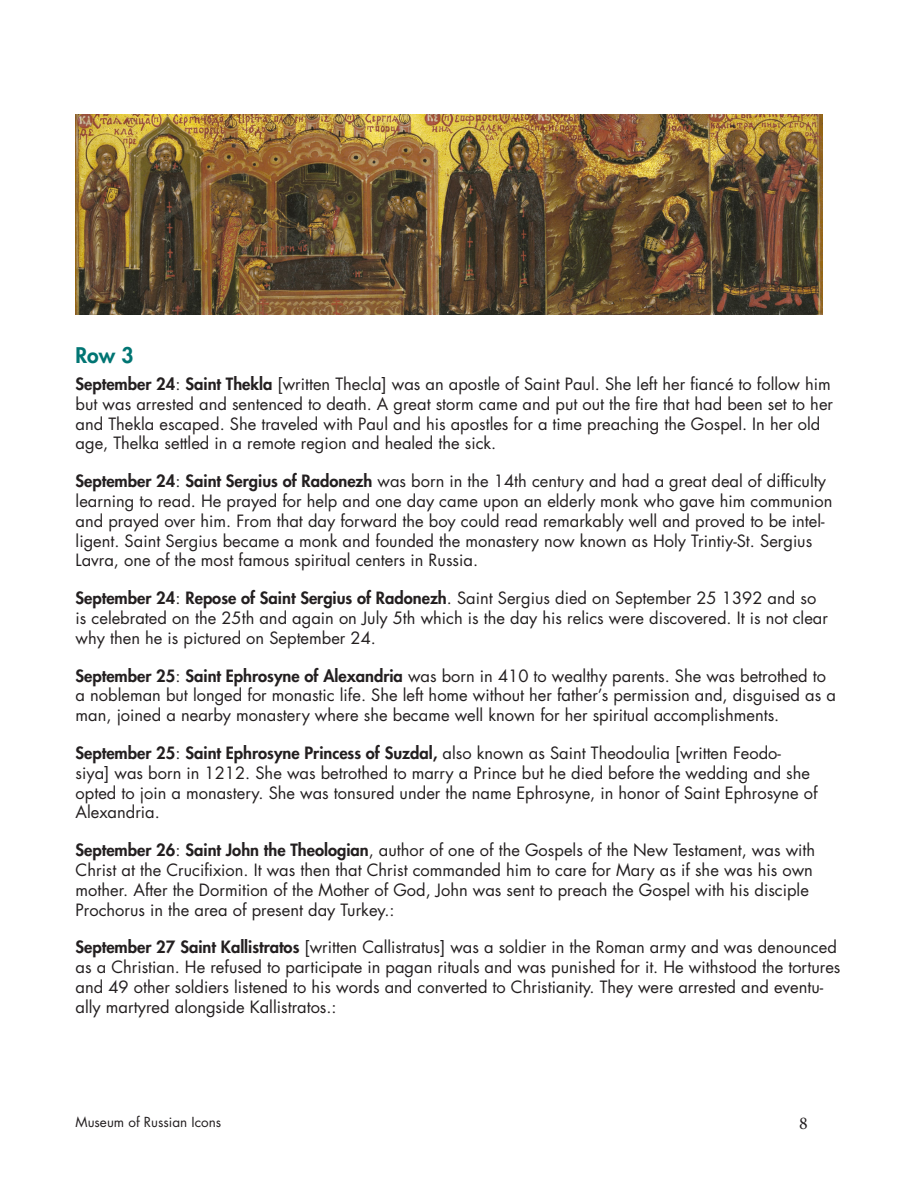
<style>
.page{position:relative;width:918px;height:1188px;background:#fff}
.page>*{position:absolute;margin:0;border:0;box-sizing:border-box;transform-origin:0 0}
.Side{font:800 21px "Futura Std";color:#007573}
.t1{font:18px "Minion Pro";color:#231f20}
.text{font:16.5px/19.8px "Futura Std";color:#231f20}
.t2{font:13.5px "Futura Std";color:#231f20}
.s1{font-weight:800}
</style>
<div class="page">
<img style="left:76px;top:114px;width:747px;height:200px">
<p class="Side" style="left:76px;top:342px;width:59px">Row 3</p>
<p class="text" style="left:76px;top:374px;width:759px"><span class="s1">September 24</span>: <span class="s1">Saint Thekla</span> [written Thecla] was an apostle of Saint Paul. She left her fiancé to follow him but was arrested and sentenced to death. A great storm came and put out the fire that had been set to her and Thekla escaped. She traveled with Paul and his apostles for a time preaching the Gospel. In her old age, Thelka settled in a remote region and healed the sick.</p>
<p class="text" style="left:76px;top:471px;width:758px"><span class="s1">September 24</span>: <span class="s1">Saint Sergius of Radonezh</span> was born in the 14th century and had a great deal of difficulty learning to read. He prayed for help and one day came upon an elderly monk who gave him communion and prayed over him. From that day forward the boy could read remarkably well and proved to be intel&shy;ligent. Saint Sergius became a monk and founded the monastery now known as Holy Trintiy-St. Sergius Lavra, one of the most famous spiritual centers in Russia.</p>
<p class="text" style="left:76px;top:588px;width:754px"><span class="s1">September 24</span>: <span class="s1">Repose of Saint Sergius of Radonezh</span>. Saint Sergius died on September 25 1392 and so is celebrated on the 25th and again on July 5th which is the day his relics were discovered. It is not clear why then he is pictured on September 24.</p>
<p class="text" style="left:76px;top:666px;width:762px"><span class="s1">September 25</span>: <span class="s1">Saint Ephrosyne of Alexandria</span> was born in 410 to wealthy parents. She was betrothed to a nobleman but longed for monastic life. She left home without her father’s permission and, disguised as a man, joined a nearby monastery where she became well known for her spiritual accomplishments.</p>
<p class="text" style="left:76px;top:743px;width:744px"><span class="s1">September 25</span>: <span class="s1">Saint Ephrosyne Princess of Suzdal,</span> also known as Saint Theodoulia [written Feodo&shy;siya] was born in 1212. She was betrothed to marry a Prince but he died before the wedding and she opted to join a monastery. She was tonsured under the name Ephrosyne, in honor of Saint Ephrosyne of Alexandria.</p>
<p class="text" style="left:76px;top:840px;width:741px"><span class="s1">September 26</span>: <span class="s1">Saint John the Theologian</span>, author of one of the Gospels of the New Testament, was with Christ at the Crucifixion. It was then that Christ commanded him to care for Mary as if she was his own mother. After the Dormition of the Mother of God, John was sent to preach the Gospel with his disciple Prochorus in the area of present day Turkey.:</p>
<p class="text" style="left:76px;top:938px;width:766px"><span class="s1">September 27 Saint Kallistratos</span> [written Callistratus] was a soldier in the Roman army and was denounced as a Christian. He refused to participate in pagan rituals and was punished for it. He withstood the tortures and 49 other soldiers listened to his words and converted to Christianity. They were arrested and eventu&shy;ally martyred alongside Kallistratos.:</p>
<p class="t2" style="left:76px;top:1114px;width:147px">Museum of Russian Icons</p>
<p class="t1" style="left:799px;top:1111px;width:10px">8</p>
</div>
